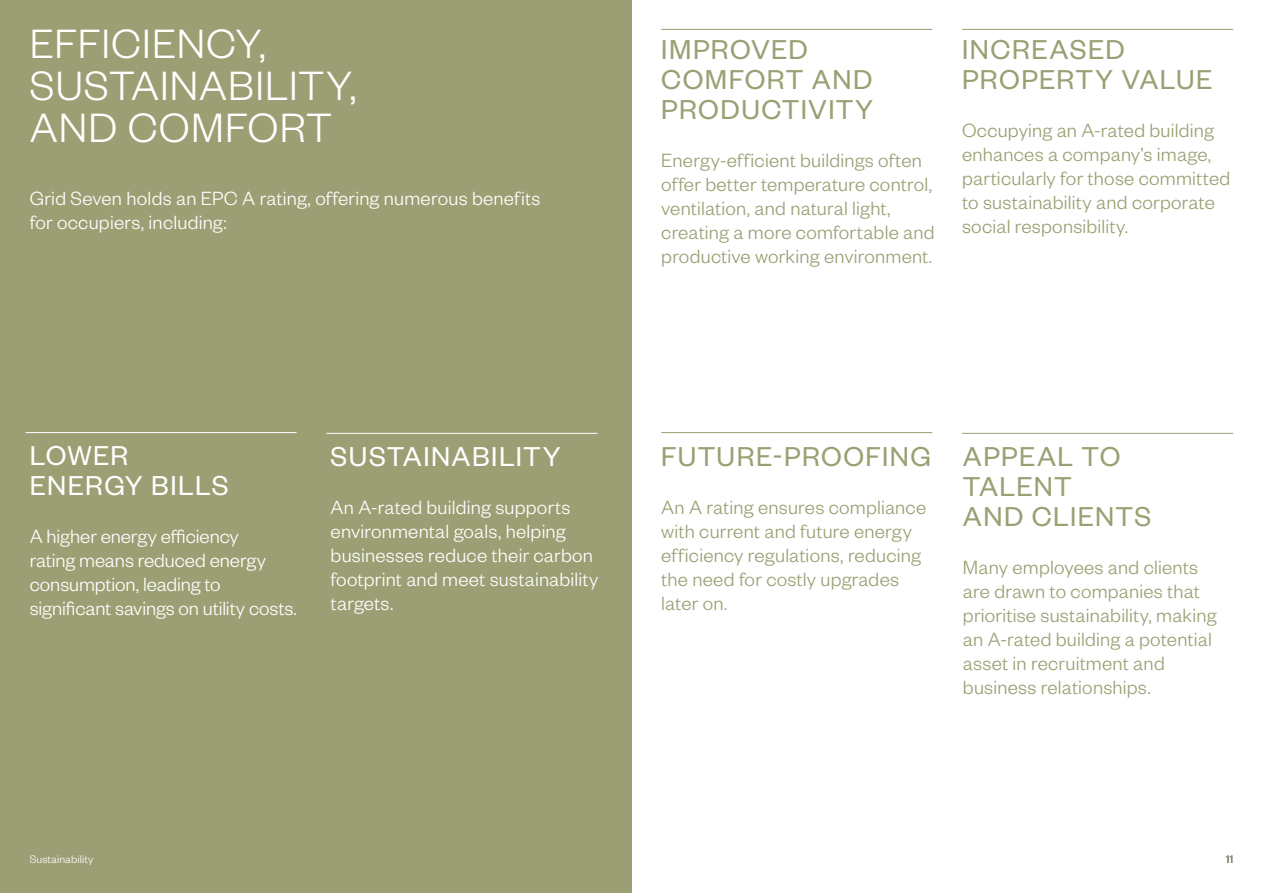
<style>
.page{position:relative;width:1263px;height:893px;background:#fff}
.page>*{position:absolute;margin:0;border:0;box-sizing:border-box;transform-origin:0 0}
.t1{font:300 45px/42px "Founders Grotesk";letter-spacing:.02em;color:#fff}
.t2{font:30px/30px "Founders Grotesk";letter-spacing:.045em;color:#9b9f73}
.t3{font:30px/30px "Founders Grotesk";letter-spacing:.045em;color:#fff}
.t4{font:300 21px/24px "Founders Grotesk";letter-spacing:.01em;color:#9b9f73}
.t5{font:300 21px/24px "Founders Grotesk";letter-spacing:.01em;color:#fff}
.t6{font:300 12px "Founders Grotesk";letter-spacing:.01em;color:#fff}
.t7{font:12px "Founders Grotesk";color:#9b9f73}
</style>
<div class="page">
<div style="left:0;top:0;width:631px;height:893px;background:#9b9f73"></div>
<hr style="left:962px;top:433px;width:271px;height:1px;background:#9b9f73">
<hr style="left:326px;top:433px;width:271px;height:1px;background:#fff">
<hr style="left:962px;top:29px;width:271px;height:1px;background:#9b9f73">
<hr style="left:661px;top:29px;width:271px;height:1px;background:#9b9f73">
<hr style="left:661px;top:432px;width:271px;height:1px;background:#9b9f73">
<hr style="left:26px;top:432px;width:271px;height:1px;background:#fff">
<h1 class="t1" style="left:30px;top:21px;width:328px">EFFICIENCY,<br>SUSTAINABILITY,<br>AND COMFORT</h1>
<p class="t5" style="left:30px;top:185px;width:512px">Grid Seven holds an EPC A rating, offering numerous benefits for occupiers, including:</p>
<h2 class="t2" style="left:661px;top:33px;width:213px">IMPROVED<br>COMFORT AND<br>PRODUCTIVITY</h2>
<p class="t4" style="left:661px;top:147px;width:275px">Energy-efficient buildings often offer better temperature control, ventilation, and natural light, creating a more comfortable and productive working environment.</p>
<h2 class="t2" style="left:962px;top:33px;width:252px">INCREASED<br>PROPERTY VALUE</h2>
<p class="t4" style="left:962px;top:117px;width:270px">Occupying an A-rated building enhances a company’s image, particularly for those committed to sustainability and corporate social responsibility.</p>
<h2 class="t3" style="left:30px;top:439px;width:200px">LOWER<br>ENERGY BILLS</h2>
<p class="t5" style="left:30px;top:523px;width:269px">A higher energy efficiency<br>rating means reduced energy consumption, leading to significant savings on utility costs.</p>
<h2 class="t3" style="left:331px;top:440px;width:232px">SUSTAINABILITY</h2>
<p class="t5" style="left:331px;top:494px;width:269px">An A-rated building supports environmental goals, helping businesses reduce their carbon footprint and meet sustainability targets.</p>
<h2 class="t2" style="left:661px;top:440px;width:271px">FUTURE-PROOFING</h2>
<p class="t4" style="left:661px;top:494px;width:266px">An A rating ensures compliance with current and future energy efficiency regulations, reducing the need for costly upgrades later on.</p>
<h2 class="t2" style="left:963px;top:440px;width:190px">APPEAL TO<br>TALENT<br>AND CLIENTS</h2>
<p class="t4" style="left:963px;top:554px;width:255px">Many employees and clients are drawn to companies that prioritise sustainability, making an A-rated building a potential asset in recruitment and business relationships.</p>
<p class="t6" style="left:30px;top:852px;width:65px">Sustainability</p>
<p class="t7" style="left:1226px;top:852px;width:8px">11</p>
</div>
